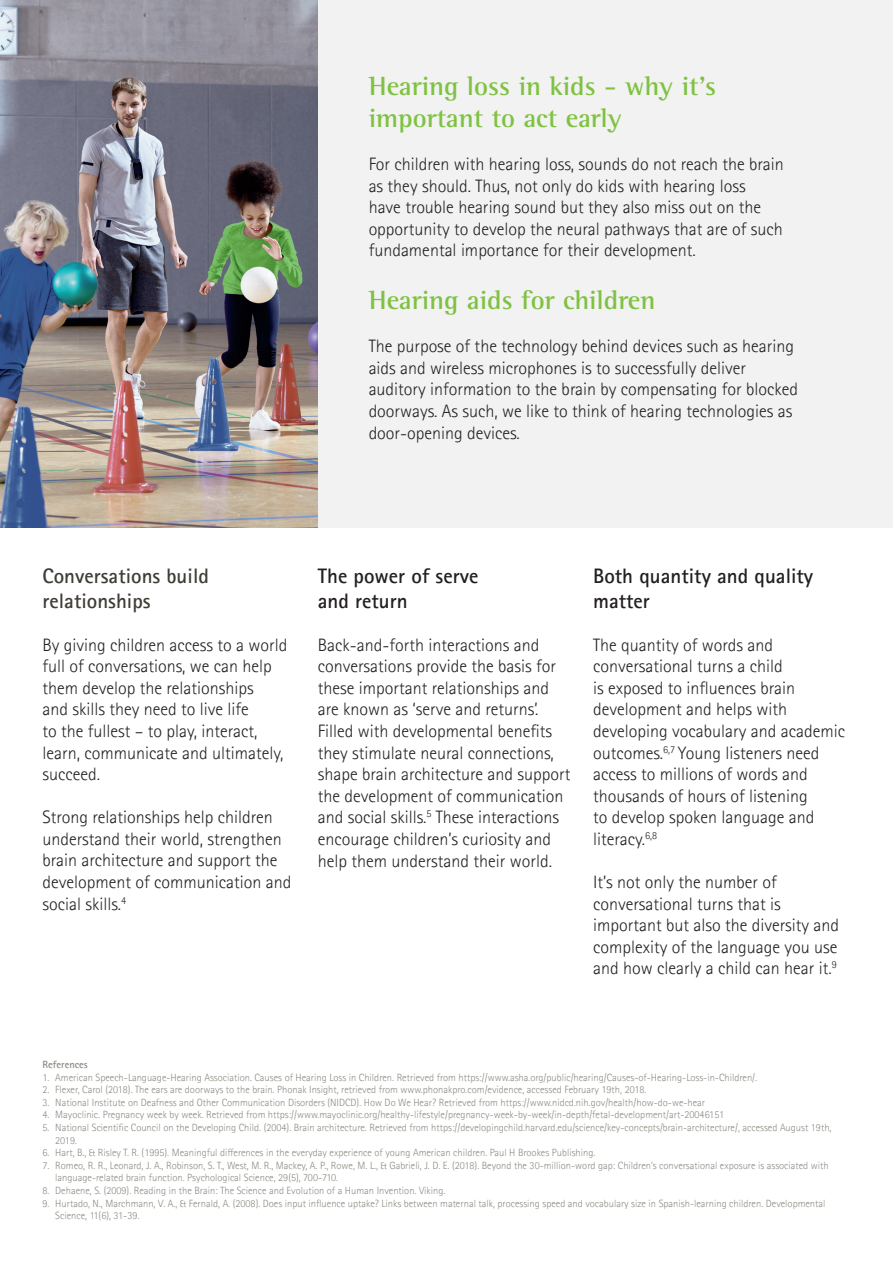
<style>
.page{position:relative;width:893px;height:1263px;background:#fff}
.page>*{position:absolute;margin:0;border:0;box-sizing:border-box;transform-origin:0 0}
.t1{font:700 27px/32.4px "Rotis Semifor Phonak";color:#7fc241}
.t2{font:700 21px/25.2px "Rotis Sansfor Phonak";color:#231f20}
.t3{font:700 21px/25.2px "Rotis Sansfor Phonak";color:#3f3d36}
.t4{font:300 18px/21.6px "Rotis Sansfor Phonak";color:#231f20}
.t5{font:300 10.5px/12.6px "Rotis Sansfor Phonak";color:#8b8b83}
.t6{font:700 10.5px "Rotis Sansfor Phonak";color:#8b8b83}
</style>
<div class="page">
<div style="left:318px;top:0;width:575px;height:527px;background:#f1f2f1"></div>
<img style="left:0;top:0;width:318px;height:527px">
<p class="t1" style="left:369px;top:69px;width:349px">Hearing loss in kids - why it’s important to act early</p>
<p class="t4" style="left:369px;top:153px;width:417px">For children with hearing loss, sounds do not reach the brain as they should. Thus, not only do kids with hearing loss<br>have trouble hearing sound but they also miss out on the opportunity to develop the neural pathways that are of such fundamental importance for their development.</p>
<p class="t1" style="left:369px;top:284px;width:288px">Hearing aids for children</p>
<p class="t4" style="left:369px;top:336px;width:431px">The purpose of the technology behind devices such as hearing aids and wireless microphones is to successfully deliver auditory information to the brain by compensating for blocked doorways. As such, we like to think of hearing technologies as door-opening devices.</p>
<p class="t3" style="left:43px;top:563px;width:168px">Conversations build relationships</p>
<p class="t4" style="left:43px;top:634px;width:246px">By giving children access to a world full of conversations, we can help them develop the relationships<br>and skills they need to live life<br>to the fullest – to play, interact, learn, communicate and ultimately, succeed.</p>
<p class="t4" style="left:43px;top:806px;width:250px">Strong relationships help children understand their world, strengthen brain architecture and support the development of communication and social skills.<sup>4</sup></p>
<p class="t2" style="left:318px;top:563px;width:162px">The power of serve and return</p>
<p class="t4" style="left:318px;top:634px;width:254px">Back-and-forth interactions and conversations provide the basis for these important relationships and are known as ‘serve and returns’.<br>Filled with developmental benefits they stimulate neural connections, shape brain architecture and support the development of communication and social skills.<sup>5</sup> These interactions encourage children’s curiosity and help them understand their world.</p>
<p class="t2" style="left:593px;top:563px;width:222px">Both quantity and quality matter</p>
<p class="t4" style="left:593px;top:634px;width:253px">The quantity of words and conversational turns a child<br>is exposed to influences brain development and helps with developing vocabulary and academic outcomes.<sup>6,7</sup> Young listeners need access to millions of words and thousands of hours of listening<br>to develop spoken language and literacy.<sup>6,8</sup></p>
<p class="t4" style="left:593px;top:871px;width:247px">It’s not only the number of conversational turns that is important but also the diversity and complexity of the language you use and how clearly a child can hear it.<sup>9</sup></p>
<p class="t6" style="left:43px;top:1058px;width:47px">References</p>
<p class="t5" style="left:43px;top:1071px;width:716px">1. American Speech-Language-Hearing Association. Causes of Hearing Loss in Children. Retrieved from https://www.asha.org/public/hearing/Causes-of-Hearing-Loss-in-Children/.</p>
<p class="t5" style="left:43px;top:1083px;width:605px">2. Flexer, Carol (2018). The ears are doorways to the brain. Phonak Insight, retrieved from www.phonakpro.com/evidence, accessed February 19th, 2018.</p>
<p class="t5" style="left:43px;top:1096px;width:664px">3. National Institute on Deafness and Other Communication Disorders (NIDCD). How Do We Hear? Retrieved from https://www.nidcd.nih.gov/health/how-do-we-hear</p>
<p class="t5" style="left:43px;top:1109px;width:683px">4. Mayoclinic. Pregnancy week by week. Retrieved from https://www.mayoclinic.org/healthy-lifestyle/pregnancy-week-by-week/in-depth/fetal-development/art-20046151</p>
<p class="t5" style="left:55px;top:1121px;width:778px;text-indent:-13px">5. National Scientific Council on the Developing Child. (2004). Brain architecture. Retrieved from https://developingchild.harvard.edu/science/key-concepts/brain-architecture/, accessed August 19th,<br>2019.</p>
<p class="t5" style="left:43px;top:1146px;width:554px">6. Hart, B., &amp; Risley T. R. (1995). Meaningful differences in the everyday experience of young American children. Paul H Brookes Publishing.</p>
<p class="t5" style="left:55px;top:1159px;width:775px;text-indent:-13px">7. Romeo, R. R., Leonard, J. A., Robinson, S. T., West, M. R., Mackey, A. P., Rowe, M. L., &amp; Gabrieli, J. D. E. (2018). Beyond the 30-million-word gap: Children’s conversational exposure is associated with language-related brain function. Psychological Science, 29(5), 700-710.</p>
<p class="t5" style="left:43px;top:1184px;width:404px">8. Dehaene, S. (2009). Reading in the Brain: The Science and Evolution of a Human Invention. Viking.</p>
<p class="t5" style="left:55px;top:1197px;width:772px;text-indent:-13px">9. Hurtado, N., Marchmann, V. A., &amp; Fernald, A. (2008). Does input influence uptake? Links between maternal talk, processing speed and vocabulary size in Spanish-learning children. Developmental<br>Science, 11(6), 31-39.</p>
</div>
